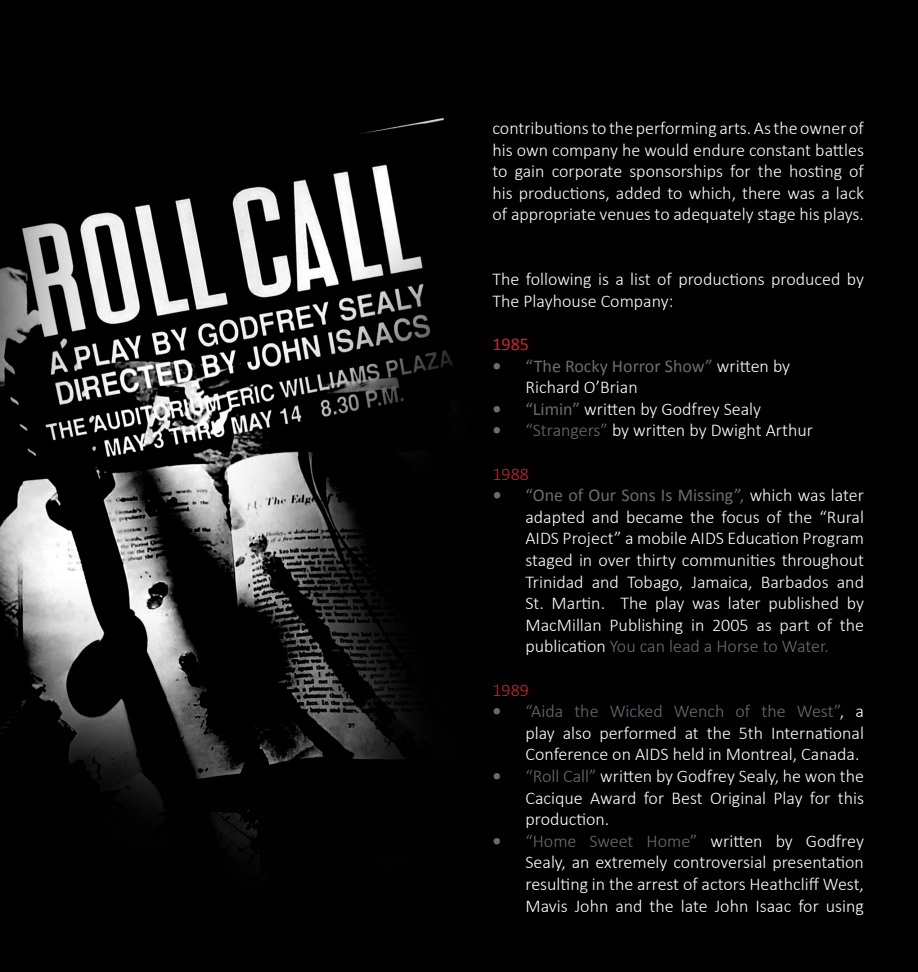
<style>
.page{position:relative;width:918px;height:972px;background:#fff}
.page>*{position:absolute;margin:0;border:0;box-sizing:border-box;transform-origin:0 0}
.t1{font:300 18px/21.6px "Calibri";color:#fff;text-align:justify}
.t2{font:18px "Calibri";color:#696d71}
.t3{font:300 18px "Calibri";color:#d1232a}
.t4{font:18px "Calibri";color:#d1232a}
.s1{font-weight:700}
.s2{font-weight:300;color:#fff}
.s3{font-weight:700;color:#696d71}
.s4{font-weight:400;color:#696d71}
.s5{color:#696d71}
.s6{font-weight:700;font-style:italic;color:#696d71}
</style>
<div class="page">
<img style="left:0;top:0;width:918px;height:972px">
<p class="t1" style="left:492px;top:116px;width:373px">contributions to the performing arts. As the owner of his own company he would endure constant battles to gain corporate sponsorships for the hosting of his productions, added to which, there was a lack of appropriate venues to adequately stage his plays.</p>
<p class="t1" style="left:492px;top:268px;width:373px">The following is a list of productions produced by<br>The Playhouse Company:</p>
<p class="t4" style="left:492px;top:333px;width:38px">1985</p>
<p class="t2" style="left:492px;top:354px;width:299px"><span class="s1">•</span> “The Rocky Horror Show” <span class="s2">written by</span></p>
<p class="t1" style="left:525px;top:376px;width:114px">Richard O’Brian</p>
<p class="t1" style="left:492px;top:397px;width:270px"><span class="s3">•</span> <span class="s4">“Limin”</span> written by Godfrey Sealy</p>
<p class="t1" style="left:492px;top:419px;width:322px"><span class="s3">•</span> <span class="s5">“Strangers”</span> by written by Dwight Arthur</p>
<p class="t3" style="left:492px;top:462px;width:38px">1988</p>
<p class="t1" style="left:525px;top:484px;width:340px;text-indent:-33px"><span class="s6">•</span> <span class="s4">“One of Our Sons Is Missing”,</span> which was later adapted and became the focus of the “Rural AIDS Project” a mobile AIDS Education Program staged in over thirty communities throughout Trinidad and Tobago, Jamaica, Barbados and St. Martin. The play was later published by MacMillan Publishing in 2005 as part of the publication <span class="s5">You can lead a Horse to Water.</span></p>
<p class="t3" style="left:492px;top:678px;width:38px">1989</p>
<p class="t1" style="left:525px;top:700px;width:340px;text-indent:-33px"><span class="s3">•</span> <span class="s5">“Aida the Wicked Wench of the West”</span>, a play also performed at the 5th International Conference on AIDS held in Montreal, Canada.</p>
<p class="t1" style="left:525px;top:764px;width:340px;text-indent:-33px"><span class="s3">•</span> <span class="s5">“Roll Call”</span> written by Godfrey Sealy, he won the Cacique Award for Best Original Play for this production.</p>
<p class="t1" style="left:525px;top:829px;width:340px;text-indent:-33px"><span class="s3">•</span> <span class="s5">“Home Sweet Home”</span> written by Godfrey Sealy, an extremely controversial presentation resulting in the arrest of actors Heathcliff West, Mavis John and the late John Isaac for using</p>
</div>
